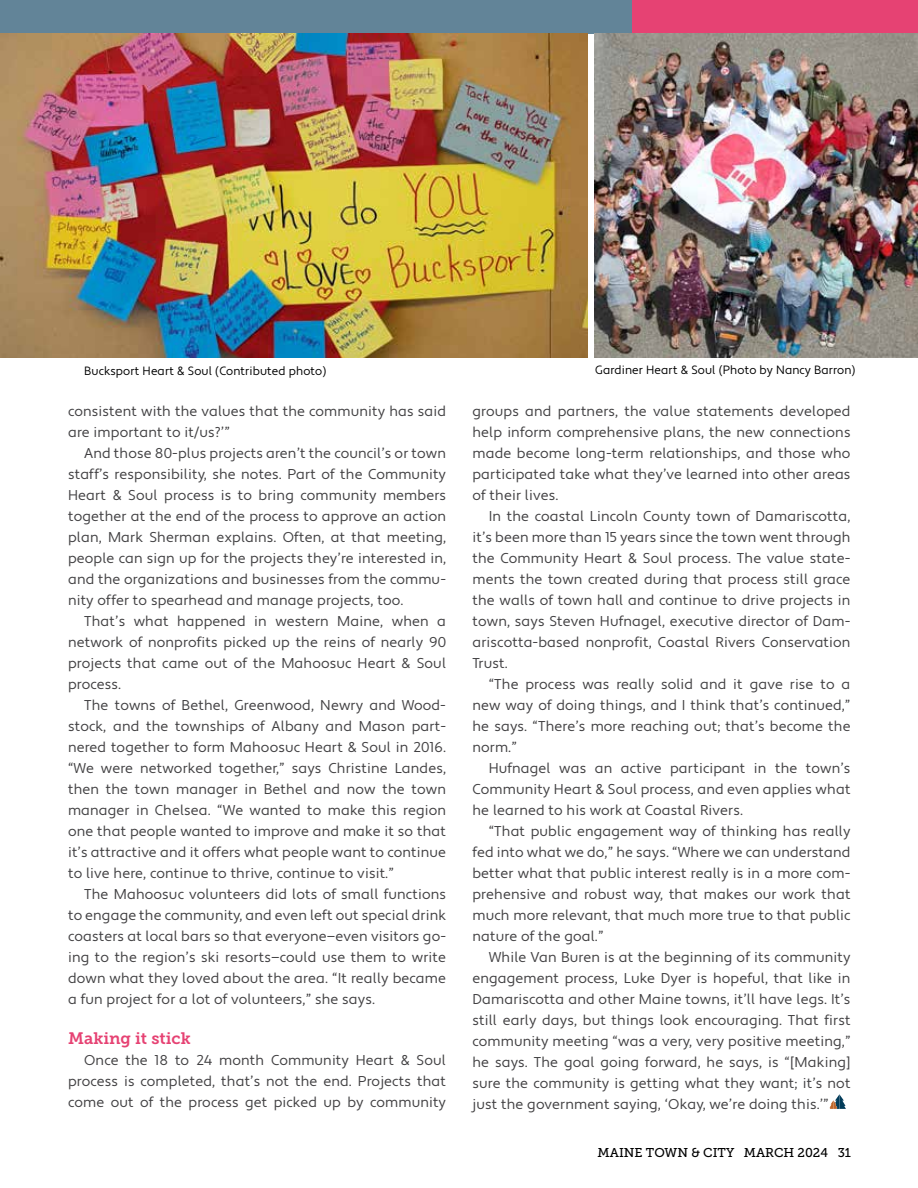
<style>
.page{position:relative;width:918px;height:1188px;background:#fff}
.page>*{position:absolute;margin:0;border:0;box-sizing:border-box;transform-origin:0 0}
.t1{font:16.5px "Museo Slab 700";color:#e64273}
.t2{font:14.25px/21px "Apertura";letter-spacing:.01em;color:#414042;text-align:justify}
.t3{font:12.75px "Museo Slab 500";color:#000}
.t4{font:12px "Apertura";letter-spacing:.01em;color:#000}
</style>
<div class="page">
<div style="left:0;top:0;width:633px;height:34px;background:#628498"></div>
<div style="left:633px;top:0;width:285px;height:34px;background:#e64273"></div>
<img style="left:595px;top:34px;width:323px;height:324px">
<img style="left:1px;top:34px;width:587px;height:324px">
<svg style="left:830px;top:1094px;width:16px;height:15px"></svg>
<p class="t4" style="left:84px;top:363px;width:244px">Bucksport Heart &amp; Soul (Contributed photo)</p>
<p class="t4" style="left:595px;top:362px;width:262px">Gardiner Heart &amp; Soul (Photo by Nancy Barron)</p>
<p class="t2" style="left:68px;top:401px;width:380px">consistent with the values that the community has said are important to it/us?’”</p>
<p class="t2" style="left:68px;top:443px;width:380px;text-indent:16px">And those 80-plus projects aren’t the council’s or town staff’s responsibility, she notes. Part of the Community Heart &amp; Soul process is to bring community members together at the end of the process to approve an action plan, Mark Sherman explains. Often, at that meeting, people can sign up for the projects they’re interested in, and the organizations and businesses from the commu&shy;nity offer to spearhead and manage projects, too.</p>
<p class="t2" style="left:68px;top:611px;width:380px;text-indent:16px">That’s what happened in western Maine, when a network of nonprofits picked up the reins of nearly 90 projects that came out of the Mahoosuc Heart &amp; Soul process.</p>
<p class="t2" style="left:68px;top:695px;width:380px;text-indent:16px">The towns of Bethel, Greenwood, Newry and Wood&shy;stock, and the townships of Albany and Mason part&shy;nered together to form Mahoosuc Heart &amp; Soul in 2016. “We were networked together,” says Christine Landes, then the town manager in Bethel and now the town manager in Chelsea. “We wanted to make this region one that people wanted to improve and make it so that it’s attractive and it offers what people want to continue to live here, continue to thrive, continue to visit.”</p>
<p class="t2" style="left:68px;top:884px;width:380px;text-indent:16px">The Mahoosuc volunteers did lots of small functions to engage the community, and even left out special drink coasters at local bars so that everyone—even visitors go&shy;ing to the region’s ski resorts—could use them to write down what they loved about the area. “It really became a fun project for a lot of volunteers,” she says.</p>
<p class="t1" style="left:68px;top:1029px;width:124px">Making it stick</p>
<p class="t2" style="left:68px;top:1050px;width:380px;text-indent:16px">Once the 18 to 24 month Community Heart &amp; Soul process is completed, that’s not the end. Projects that come out of the process get picked up by community</p>
<p class="t2" style="left:472px;top:401px;width:380px">groups and partners, the value statements developed help inform comprehensive plans, the new connections made become long-term relationships, and those who participated take what they’ve learned into other areas of their lives.</p>
<p class="t2" style="left:472px;top:506px;width:380px;text-indent:16px">In the coastal Lincoln County town of Damariscotta, it’s been more than 15 years since the town went through the Community Heart &amp; Soul process. The value state&shy;ments the town created during that process still grace the walls of town hall and continue to drive projects in town, says Steven Hufnagel, executive director of Dam&shy;ariscotta-based nonprofit, Coastal Rivers Conservation Trust.</p>
<p class="t2" style="left:472px;top:674px;width:380px;text-indent:16px">“The process was really solid and it gave rise to a new way of doing things, and I think that’s continued,” he says. “There’s more reaching out; that’s become the norm.”</p>
<p class="t2" style="left:472px;top:758px;width:380px;text-indent:16px">Hufnagel was an active participant in the town’s Community Heart &amp; Soul process, and even applies what he learned to his work at Coastal Rivers.</p>
<p class="t2" style="left:472px;top:821px;width:380px;text-indent:16px">“That public engagement way of thinking has really fed into what we do,” he says. “Where we can understand better what that public interest really is in a more com&shy;prehensive and robust way, that makes our work that much more relevant, that much more true to that public nature of the goal.”</p>
<p class="t2" style="left:472px;top:947px;width:380px;text-indent:16px">While Van Buren is at the beginning of its community engagement process, Luke Dyer is hopeful, that like in Damariscotta and other Maine towns, it’ll have legs. It’s still early days, but things look encouraging. That first community meeting “was a very, very positive meeting,” he says. The goal going forward, he says, is “[Making] sure the community is getting what they want; it’s not just the government saying, ‘Okay, we’re doing this.’”</p>
<p class="t3" style="left:598px;top:1146px;width:255px">MAINE TOWN &amp; CITY MARCH 2024 31</p>
</div>
